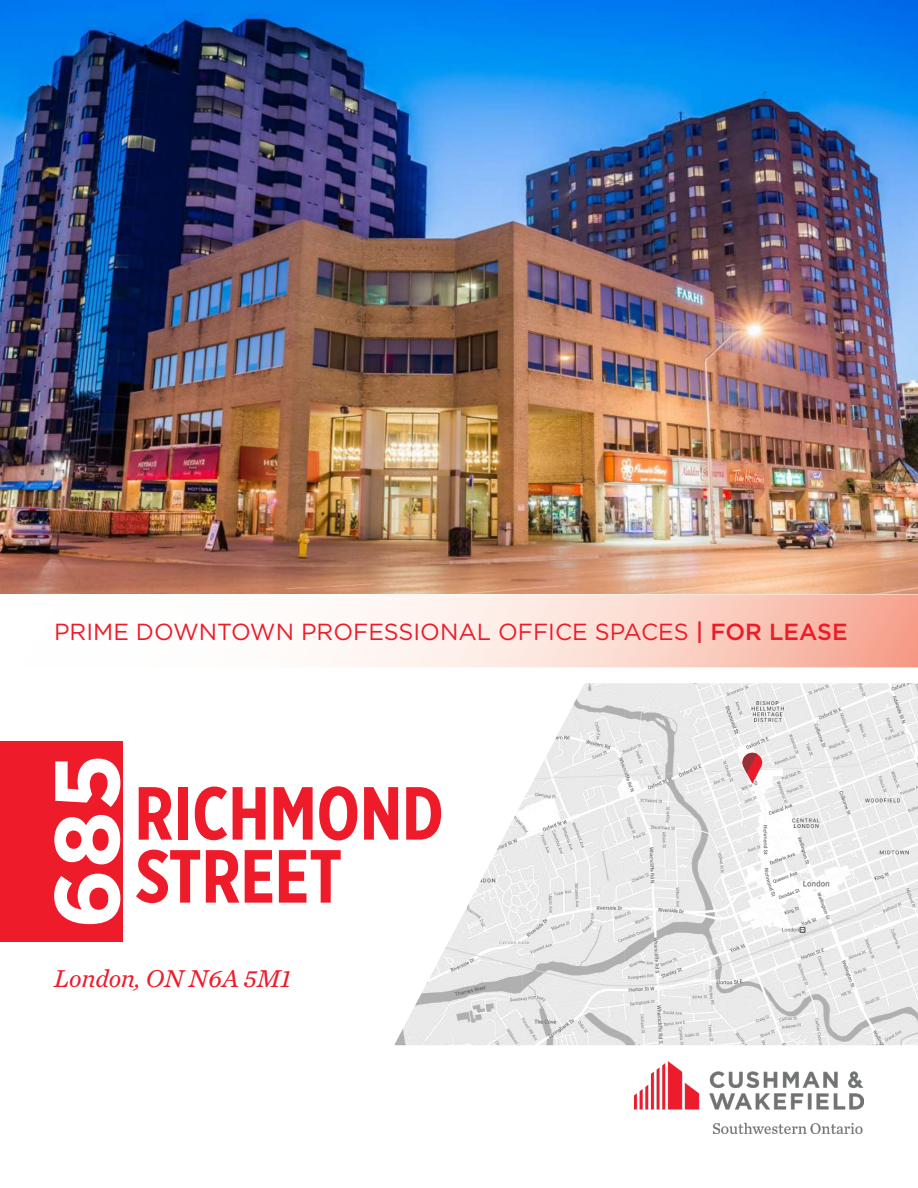
<style>
.page{position:relative;width:918px;height:1188px;background:#fff}
.page>*{position:absolute;margin:0;border:0;box-sizing:border-box;transform-origin:0 0}
.t1{font:700 91.5px "Gotham";color:#fff}
.t2{font:700 75px "Gotham X Narrow";color:#ee1b2a}
.t3{font:italic 25.5px "Chronicle Text G2";color:#ee1b2a}
.t4{font:23.25px "Gotham";color:#ee1b2a}
.s1{font-weight:500}
</style>
<div class="page">
<img style="left:634px;top:1061px;width:230px;height:73px">
<svg style="left:342px;top:594px;width:576px;height:73px"></svg>
<img style="left:0;top:0;width:918px;height:594px">
<div style="left:0;top:741px;width:122px;height:200px;background:#ee1b2a"></div>
<img style="left:394px;top:683px;width:524px;height:362px">
<svg style="left:743px;top:753px;width:19px;height:30px"></svg>
<p class="t4" style="left:54px;top:617px;width:795px">PRIME DOWNTOWN PROFESSIONAL OFFICE SPACES <span class="s1">| FOR LEASE</span></p>
<p class="t1" style="left:26px;top:929px;width:177px;rotate:-90deg">685</p>
<p class="t2" style="left:135px;top:767px;width:310px">RICHMOND</p>
<p class="t2" style="left:136px;top:830px;width:208px">STREET</p>
<p class="t3" style="left:54px;top:959px;width:238px">London, ON N6A 5M1</p>
</div>
